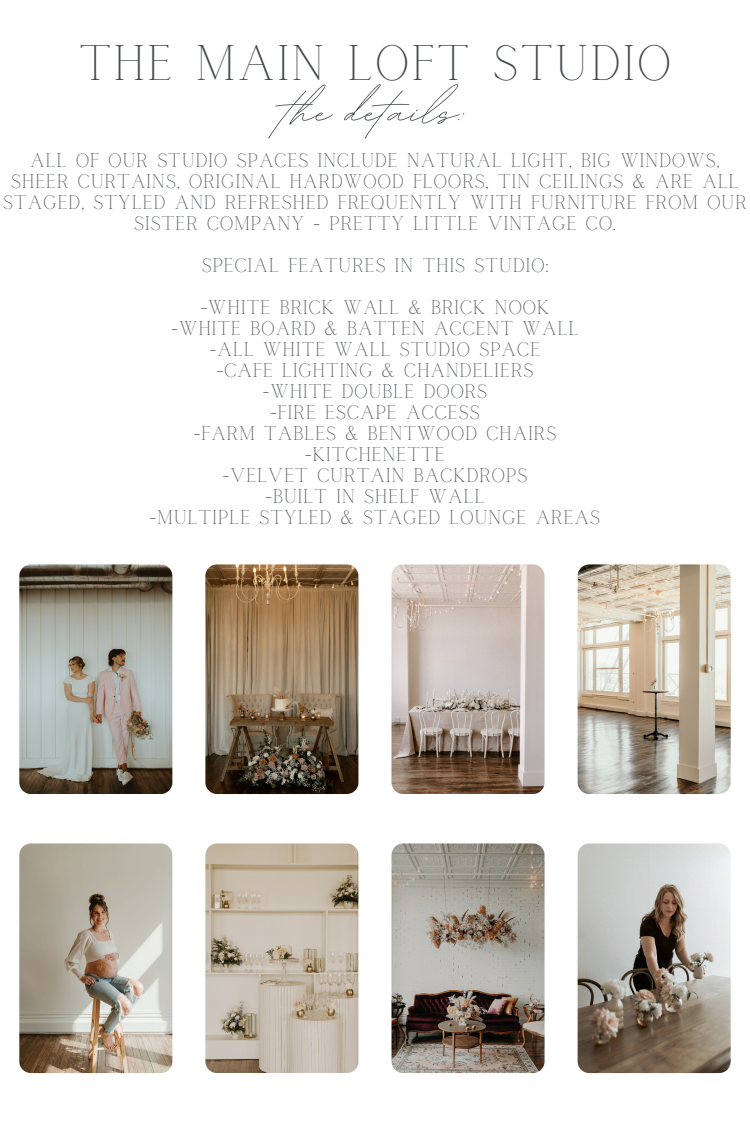
<style>
.page{position:relative;width:750px;height:1125px;background:#fff}
.page>*{position:absolute;margin:0;border:0;box-sizing:border-box;transform-origin:0 0}
.t1{font:70.6px "BD Script";color:#464a4e}
.t2{font:49.5px "Calgary";letter-spacing:.025em;color:#464a4e}
.t3{font:19.5px/21px "Calgary";letter-spacing:.025em;color:#464a4e;text-align:center}
</style>
<div class="page">
<img style="left:19px;top:564px;width:153px;height:230px;border-radius:12px">
<img style="left:205px;top:564px;width:153px;height:230px;border-radius:12px">
<img style="left:392px;top:564px;width:153px;height:230px;border-radius:12px">
<img style="left:578px;top:564px;width:153px;height:230px;border-radius:12px">
<img style="left:19px;top:843px;width:153px;height:230px;border-radius:12px">
<img style="left:205px;top:843px;width:153px;height:230px;border-radius:12px">
<img style="left:392px;top:843px;width:153px;height:230px;border-radius:12px">
<img style="left:578px;top:843px;width:153px;height:230px;border-radius:12px">
<h1 class="t2" style="left:78px;top:35px;width:595px">THE MAIN LOFT STUDIO</h1>
<h2 class="t1" style="left:284px;top:65px;width:184px">the details:</h2>
<p class="t3" style="left:3px;top:150px;width:746px">ALL OF OUR STUDIO SPACES INCLUDE NATURAL LIGHT, BIG WINDOWS, SHEER CURTAINS, ORIGINAL HARDWOOD FLOORS, TIN CEILINGS &amp; ARE ALL STAGED, STYLED AND REFRESHED FREQUENTLY WITH FURNITURE FROM OUR SISTER COMPANY - PRETTY LITTLE VINTAGE CO.</p>
<p class="t3" style="left:201px;top:255px;width:349px">SPECIAL FEATURES IN THIS STUDIO:</p>
<p class="t3" style="left:200px;top:297px;width:351px">-WHITE BRICK WALL &amp; BRICK NOOK</p>
<p class="t3" style="left:171px;top:318px;width:409px">-WHITE BOARD &amp; BATTEN ACCENT WALL</p>
<p class="t3" style="left:210px;top:339px;width:332px">-ALL WHITE WALL STUDIO SPACE</p>
<p class="t3" style="left:216px;top:360px;width:319px">-CAFE LIGHTING &amp; CHANDELIERS</p>
<p class="t3" style="left:262px;top:381px;width:226px">-WHITE DOUBLE DOORS</p>
<p class="t3" style="left:270px;top:402px;width:211px">-FIRE ESCAPE ACCESS</p>
<p class="t3" style="left:193px;top:423px;width:365px">-FARM TABLES &amp; BENTWOOD CHAIRS</p>
<p class="t3" style="left:305px;top:444px;width:142px">-KITCHENETTE</p>
<p class="t3" style="left:222px;top:465px;width:307px">-VELVET CURTAIN BACKDROPS</p>
<p class="t3" style="left:265px;top:486px;width:221px">-BUILT IN SHELF WALL</p>
<p class="t3" style="left:150px;top:507px;width:452px">-MULTIPLE STYLED &amp; STAGED LOUNGE AREAS</p>
</div>
